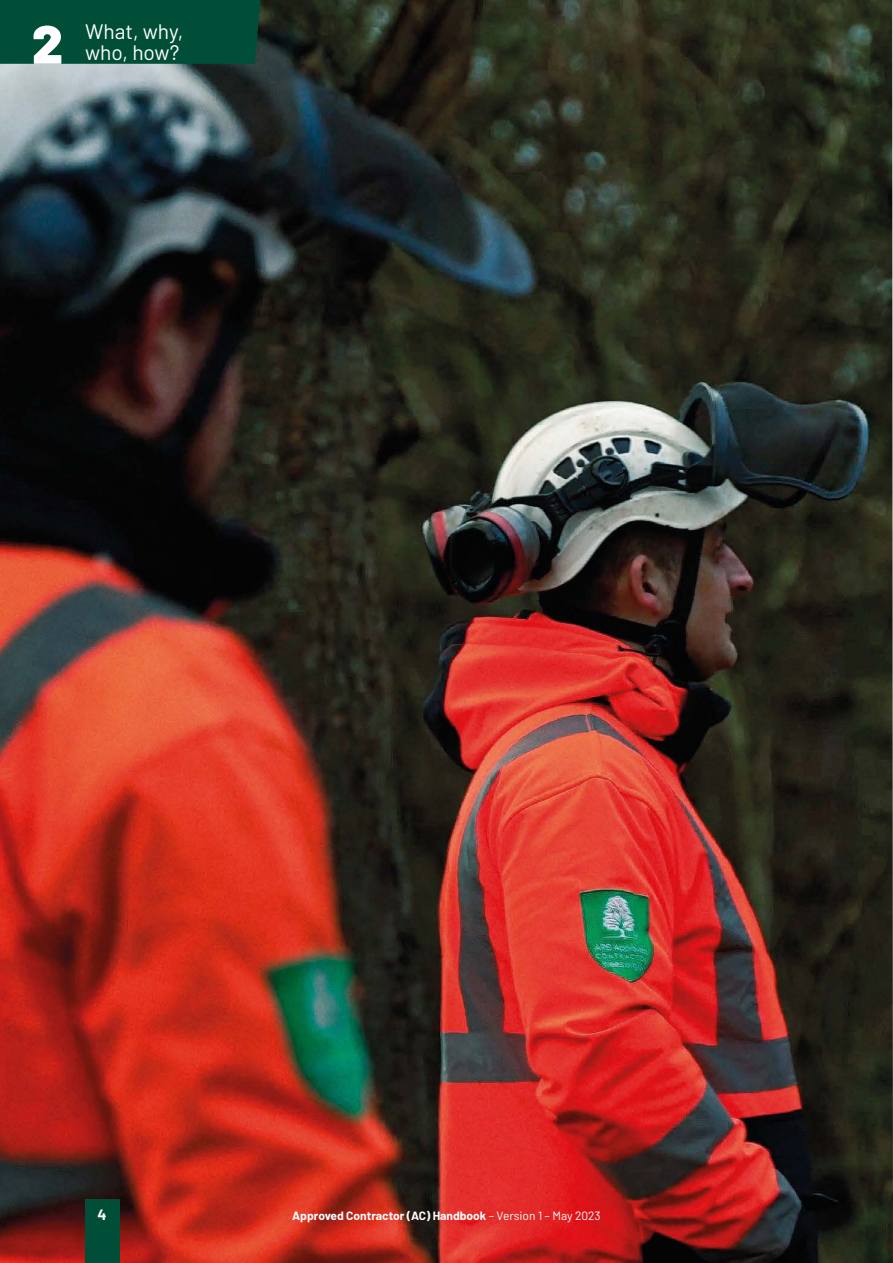
<style>
.page{position:relative;width:893px;height:1263px;background:#fff}
.page>*{position:absolute;margin:0;border:0;box-sizing:border-box;transform-origin:0 0}
.t1{font:900 54px "Barlow";color:#fff}
.t2{font:21px/21px "Barlow";letter-spacing:-.005em;color:#fff}
.t3{font:700 15px "Barlow";color:#fff}
.t4{font:700 12px "Barlow";color:#fff}
.s1{font-weight:400}
</style>
<div class="page">
<img style="left:0;top:0;width:893px;height:1263px">
<div style="left:85px;top:1199px;width:34px;height:64px;background:#004e37"></div>
<div style="left:0;top:0;width:260px;height:64px;background:#004e37"></div>
<h1 class="t1" style="left:32px;top:4px;width:33px">2</h1>
<h2 class="t2" style="left:85px;top:19px;width:100px">What, why, who, how?</h2>
<p class="t3" style="left:98px;top:1204px;width:11px">4</p>
<p class="t4" style="left:292px;top:1207px;width:310px">Approved Contractor (AC) Handbook <span class="s1">– Version 1 – May 2023</span></p>
</div>
